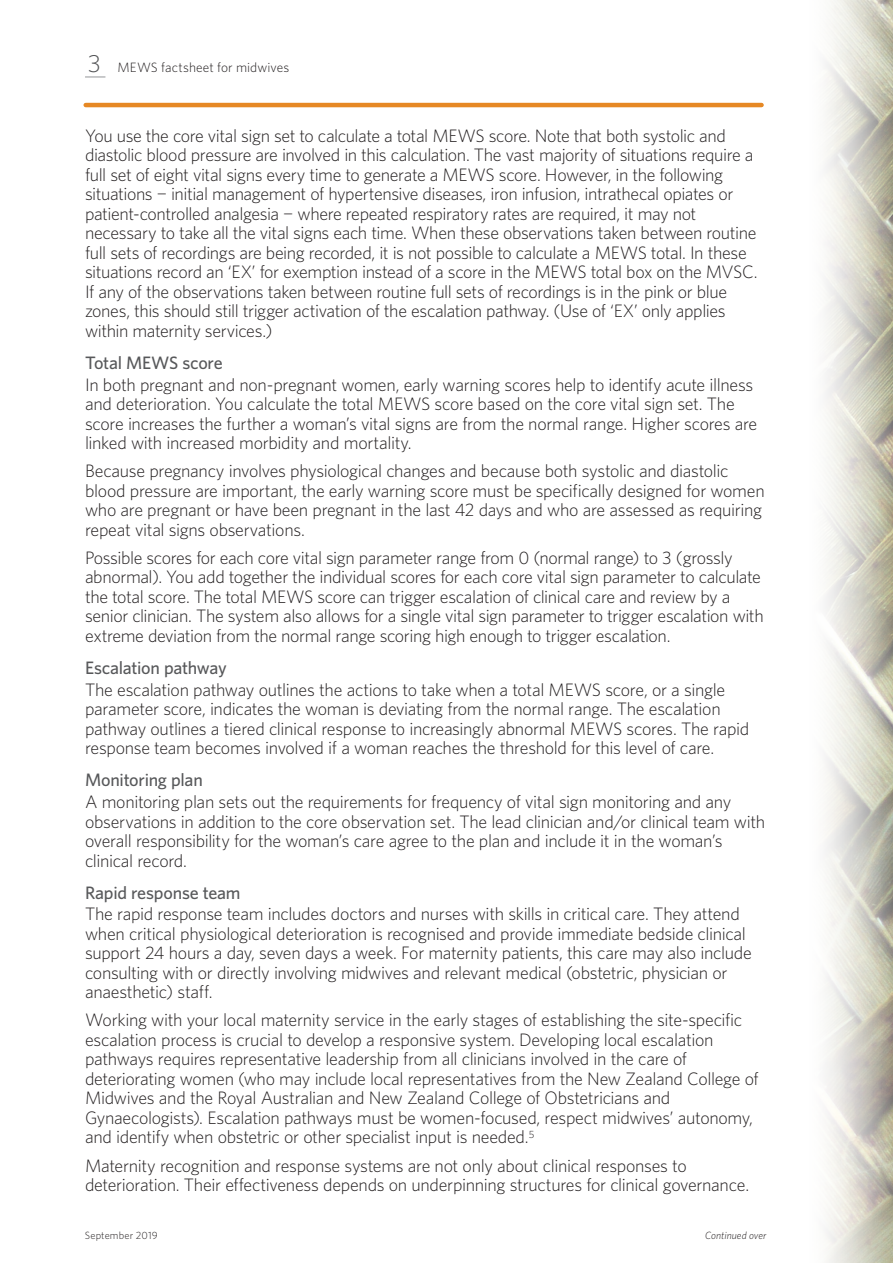
<style>
.page{position:relative;width:893px;height:1263px;background:#fff}
.page>*{position:absolute;margin:0;border:0;box-sizing:border-box;transform-origin:0 0}
.t1{font:300 24.75px "Whitney";color:#545557}
.t2{font:300 18px/19.5px "Whitney";letter-spacing:-.02em;color:#231f20}
.t3{font:500 18px "Whitney";letter-spacing:-.015em;color:#57585a}
.t4{font:300 13.5px "Whitney";letter-spacing:.01em;color:#231f20}
.t5{font:300 10.5px "Whitney";letter-spacing:.02em;color:#231f20}
.t6{font:italic 300 10.5px "Whitney";color:#231f20}
</style>
<div class="page">
<img style="left:825px;top:0;width:68px;height:1263px">
<hr style="left:86px;top:103px;width:676px;height:4px;background:#e68824">
<svg style="left:85px;top:77px;width:20px;height:1px"></svg>
<h1 class="t1" style="left:88px;top:47px;width:15px">3</h1>
<p class="t4" style="left:117px;top:59px;width:173px">MEWS factsheet for midwives</p>
<p class="t2" style="left:85px;top:125px;width:674px">You use the core vital sign set to calculate a total MEWS score. Note that both systolic and diastolic blood pressure are involved in this calculation. The vast majority of situations require a full set of eight vital signs every time to generate a MEWS score. However, in the following situations − initial management of hypertensive diseases, iron infusion, intrathecal opiates or patient-controlled analgesia − where repeated respiratory rates are required, it may not necessary to take all the vital signs each time. When these observations taken between routine full sets of recordings are being recorded, it is not possible to calculate a MEWS total. In these situations record an ‘EX’ for exemption instead of a score in the MEWS total box on the MVSC.<br>If any of the observations taken between routine full sets of recordings is in the pink or blue zones, this should still trigger activation of the escalation pathway. (Use of ‘EX’ only applies within maternity services.)</p>
<p class="t3" style="left:85px;top:351px;width:139px">Total MEWS score</p>
<p class="t2" style="left:85px;top:374px;width:674px">In both pregnant and non-pregnant women, early warning scores help to identify acute illness and deterioration. You calculate the total MEWS score based on the core vital sign set. The score increases the further a woman’s vital signs are from the normal range. Higher scores are linked with increased morbidity and mortality.</p>
<p class="t2" style="left:85px;top:461px;width:681px">Because pregnancy involves physiological changes and because both systolic and diastolic blood pressure are important, the early warning score must be specifically designed for women who are pregnant or have been pregnant in the last 42 days and who are assessed as requiring repeat vital signs observations.</p>
<p class="t2" style="left:85px;top:547px;width:680px">Possible scores for each core vital sign parameter range from 0 (normal range) to 3 (grossly abnormal). You add together the individual scores for each core vital sign parameter to calculate the total score. The total MEWS score can trigger escalation of clinical care and review by a senior clinician. The system also allows for a single vital sign parameter to trigger escalation with extreme deviation from the normal range scoring high enough to trigger escalation.</p>
<p class="t3" style="left:85px;top:656px;width:143px">Escalation pathway</p>
<p class="t2" style="left:85px;top:679px;width:666px">The escalation pathway outlines the actions to take when a total MEWS score, or a single parameter score, indicates the woman is deviating from the normal range. The escalation pathway outlines a tiered clinical response to increasingly abnormal MEWS scores. The rapid response team becomes involved if a woman reaches the threshold for this level of care.</p>
<p class="t3" style="left:85px;top:768px;width:119px">Monitoring plan</p>
<p class="t2" style="left:85px;top:791px;width:682px">A monitoring plan sets out the requirements for frequency of vital sign monitoring and any observations in addition to the core observation set. The lead clinician and/or clinical team with overall responsibility for the woman’s care agree to the plan and include it in the woman’s clinical record.</p>
<p class="t3" style="left:85px;top:881px;width:157px">Rapid response team</p>
<p class="t2" style="left:85px;top:904px;width:668px">The rapid response team includes doctors and nurses with skills in critical care. They attend when critical physiological deterioration is recognised and provide immediate bedside clinical support 24 hours a day, seven days a week. For maternity patients, this care may also include consulting with or directly involving midwives and relevant medical (obstetric, physician or anaesthetic) staff.</p>
<p class="t2" style="left:85px;top:1010px;width:675px">Working with your local maternity service in the early stages of establishing the site-specific escalation process is crucial to develop a responsive system. Developing local escalation pathways requires representative leadership from all clinicians involved in the care of deteriorating women (who may include local representatives from the New Zealand College of Midwives and the Royal Australian and New Zealand College of Obstetricians and Gynaecologists). Escalation pathways must be women-focused, respect midwives’ autonomy, and identify when obstetric or other specialist input is needed.<sup>5</sup></p>
<p class="t2" style="left:85px;top:1155px;width:666px">Maternity recognition and response systems are not only about clinical responses to deterioration. Their effectiveness depends on underpinning structures for clinical governance.</p>
<p class="t5" style="left:85px;top:1228px;width:75px">September 2019</p>
<p class="t6" style="left:705px;top:1228px;width:63px">Continued over</p>
</div>
